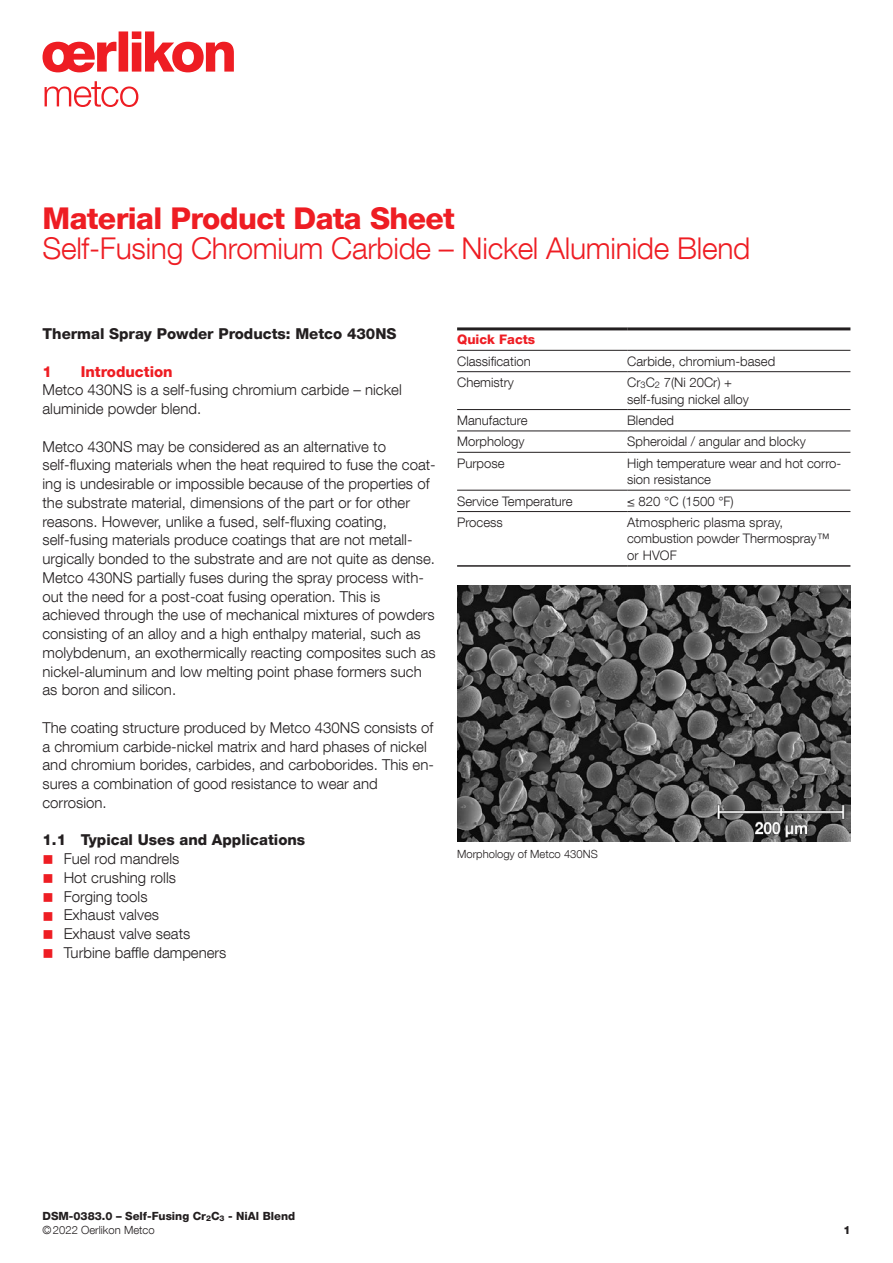
<style>
.page{position:relative;width:893px;height:1263px;background:#fff}
.page>*{position:absolute;margin:0;border:0;box-sizing:border-box;transform-origin:0 0}
.t1{font:300 30px "Helvetica Neue LT Com";letter-spacing:-.01em;color:#ee1d23}
.t2{font:800 30px "Helvetica Neue LT Com";letter-spacing:-.02em;color:#ee1d23}
.t3{font:300 15px/18.8px "Helvetica Neue LT Com";color:#231f20}
.t4{font:800 15px "Helvetica Neue LT Com";color:#231f20}
.t5{font:800 15px "Helvetica Neue LT Com";color:#ee1d23}
.t6{font:300 13.2px/16.5px "Helvetica Neue LT Com";color:#231f20}
.t7{font:800 13.2px "Helvetica Neue LT Com";color:#ee1d23}
.t8{font:800 11.25px/14.1px "Helvetica Neue LT Com";color:#231f20}
.t9{font:300 11.25px "Helvetica Neue LT Com";color:#231f20}
.s1{color:#ee1d23}
.s2{font-weight:300}
</style>
<div class="page">
<svg style="left:43px;top:31px;width:191px;height:41px"></svg>
<svg style="left:45px;top:81px;width:93px;height:26px"></svg>
<img style="left:457px;top:585px;width:393px;height:256px">
<hr style="left:457px;top:371px;width:170px;height:1px;background:#231f20">
<hr style="left:627px;top:371px;width:223px;height:1px;background:#231f20">
<hr style="left:457px;top:409px;width:170px;height:1px;background:#231f20">
<hr style="left:627px;top:409px;width:223px;height:1px;background:#231f20">
<hr style="left:457px;top:431px;width:170px;height:1px;background:#231f20">
<hr style="left:627px;top:431px;width:223px;height:1px;background:#231f20">
<hr style="left:457px;top:452px;width:170px;height:1px;background:#231f20">
<hr style="left:627px;top:452px;width:223px;height:1px;background:#231f20">
<hr style="left:457px;top:490px;width:170px;height:1px;background:#231f20">
<hr style="left:627px;top:490px;width:223px;height:1px;background:#231f20">
<hr style="left:457px;top:511px;width:170px;height:1px;background:#231f20">
<hr style="left:627px;top:511px;width:223px;height:1px;background:#231f20">
<hr style="left:457px;top:327px;width:170px;height:3px;background:#231f20">
<hr style="left:627px;top:327px;width:223px;height:3px;background:#231f20">
<hr style="left:457px;top:350px;width:170px;height:1px;background:#231f20">
<hr style="left:627px;top:350px;width:223px;height:1px;background:#231f20">
<hr style="left:457px;top:565px;width:170px;height:2px;background:#231f20">
<hr style="left:627px;top:565px;width:223px;height:2px;background:#231f20">
<h1 class="t2" style="left:43px;top:201px;width:414px">Material Product Data Sheet</h1>
<h1 class="t1" style="left:43px;top:230px;width:709px">Self-Fusing Chromium Carbide – Nickel Aluminide Blend</h1>
<p class="t4" style="left:43px;top:325px;width:355px">Thermal Spray Powder Products: Metco 430NS</p>
<p class="t5" style="left:43px;top:362px;width:11px">1</p>
<p class="t5" style="left:81px;top:362px;width:93px">Introduction</p>
<p class="t3" style="left:43px;top:380px;width:361px">Metco 430NS is a self-fusing chromium carbide – nickel aluminide powder blend.</p>
<p class="t3" style="left:43px;top:437px;width:395px">Metco 430NS may be considered as an alternative to self-fluxing materials when the heat required to fuse the coat&shy;ing is undesirable or impossible because of the properties of the substrate material, dimensions of the part or for other reasons. However, unlike a fused, self-fluxing coating, self-fusing materials produce coatings that are not metall&shy;urgically bonded to the substrate and are not quite as dense.<br>Metco 430NS partially fuses during the spray process with&shy;out the need for a post-coat fusing operation. This is achieved through the use of mechanical mixtures of powders consisting of an alloy and a high enthalpy material, such as molybdenum, an exothermically reacting composites such as nickel-aluminum and low melting point phase formers such as boron and silicon.</p>
<p class="t3" style="left:43px;top:718px;width:393px">The coating structure produced by Metco 430NS consists of a chromium carbide-nickel matrix and hard phases of nickel and chromium borides, carbides, and carboborides. This en&shy;sures a combination of good resistance to wear and corrosion.</p>
<p class="t4" style="left:43px;top:831px;width:264px">1.1 Typical Uses and Applications</p>
<p class="t3" style="left:43px;top:849px;width:138px"><span class="s1">■</span> Fuel rod mandrels</p>
<p class="t3" style="left:42px;top:868px;width:135px"><span class="s1">■</span> Hot crushing rolls</p>
<p class="t3" style="left:42px;top:887px;width:107px"><span class="s1">■</span> Forging tools</p>
<p class="t3" style="left:42px;top:905px;width:118px"><span class="s1">■</span> Exhaust valves</p>
<p class="t3" style="left:42px;top:924px;width:149px"><span class="s1">■</span> Exhaust valve seats</p>
<p class="t3" style="left:42px;top:943px;width:186px"><span class="s1">■</span> Turbine baffle dampeners</p>
<p class="t7" style="left:457px;top:332px;width:80px">Quick Facts</p>
<p class="t6" style="left:457px;top:352px;width:75px">Classification</p>
<p class="t6" style="left:627px;top:352px;width:150px">Carbide, chromium-based</p>
<p class="t6" style="left:457px;top:374px;width:58px">Chemistry</p>
<p class="t6" style="left:627px;top:374px;width:123px">Cr<sub>3</sub>C<sub>2</sub> 7(Ni 20Cr) + self-fusing nickel alloy</p>
<p class="t6" style="left:457px;top:412px;width:72px">Manufacture</p>
<p class="t6" style="left:627px;top:412px;width:48px">Blended</p>
<p class="t6" style="left:457px;top:433px;width:69px">Morphology</p>
<p class="t6" style="left:627px;top:433px;width:180px">Spheroidal / angular and blocky</p>
<p class="t6" style="left:457px;top:454px;width:49px">Purpose</p>
<p class="t6" style="left:627px;top:454px;width:216px">High temperature wear and hot corro&shy;sion resistance</p>
<p class="t6" style="left:457px;top:492px;width:117px">Service Temperature</p>
<p class="t6" style="left:627px;top:492px;width:108px">≤ 820 °C (1500 °F)</p>
<p class="t6" style="left:457px;top:514px;width:47px">Process</p>
<p class="t6" style="left:627px;top:514px;width:204px">Atmospheric plasma spray, combustion powder Thermospray™ or HVOF</p>
<p class="t9" style="left:457px;top:847px;width:142px">Morphology of Metco 430NS</p>
<p class="t8" style="left:43px;top:1208px;width:254px">DSM-0383.0 – Self-Fusing Cr<sub>2</sub>C<sub>3</sub> - NiAl Blend <span class="s2">©2022 Oerlikon Metco</span></p>
<p class="t8" style="left:843px;top:1222px;width:9px">1</p>
</div>
